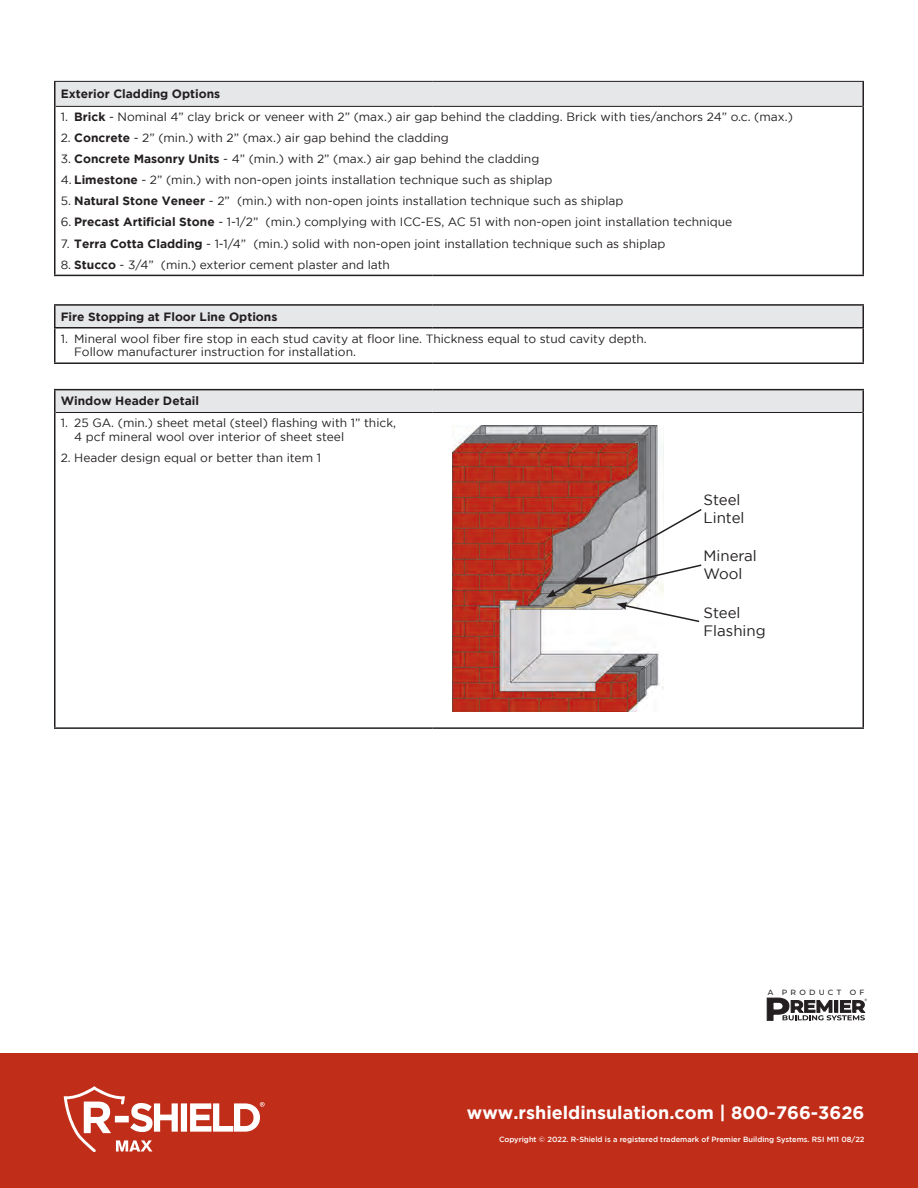
<style>
.page{position:relative;width:918px;height:1188px;background:#fff}
.page>*{position:absolute;margin:0;border:0;box-sizing:border-box;transform-origin:0 0}
.t1{font:700 18px "Gotham";color:#fff}
.t2{font:15px/18px "Gotham";color:#231f20}
.t3{font:12px/13.5px "Gotham";color:#231f20}
.t4{font:700 12px "Gotham";color:#231f20}
.t5{font:500 7.5px "Gotham";color:#fff}
.t6{font:500 7.5px "Montserrat";letter-spacing:.42em;color:#231f20}
.t7{font:500 3.45px "Montserrat";color:#231f20}
.s1{font-weight:700}
</style>
<div class="page">
<div style="left:0;top:1053px;width:918px;height:135px;background:#c02d19"></div>
<svg style="left:64px;top:1086px;width:201px;height:66px"></svg>
<svg style="left:767px;top:998px;width:98px;height:23px"></svg>
<div style="left:55px;top:81px;width:808px;height:25px;background:#e6e7e9"></div>
<hr style="left:54px;top:81px;width:378px;height:1px;background:#231f20">
<hr style="left:432px;top:81px;width:432px;height:1px;background:#231f20">
<hr style="left:56px;top:106px;width:376px;height:1px;background:#231f20">
<hr style="left:432px;top:106px;width:430px;height:1px;background:#231f20">
<hr style="left:54px;top:82px;width:2px;height:24px;background:#231f20">
<hr style="left:862px;top:82px;width:2px;height:24px;background:#231f20">
<hr style="left:54px;top:106px;width:2px;height:169px;background:#231f20">
<hr style="left:862px;top:106px;width:2px;height:169px;background:#231f20">
<hr style="left:54px;top:275px;width:378px;height:1px;background:#231f20">
<hr style="left:432px;top:275px;width:432px;height:1px;background:#231f20">
<div style="left:55px;top:305px;width:808px;height:23px;background:#e6e7e9"></div>
<hr style="left:54px;top:304px;width:378px;height:2px;background:#231f20">
<hr style="left:54px;top:306px;width:2px;height:21px;background:#231f20">
<hr style="left:432px;top:304px;width:432px;height:2px;background:#231f20">
<hr style="left:862px;top:306px;width:2px;height:21px;background:#231f20">
<hr style="left:54px;top:327px;width:378px;height:2px;background:#231f20">
<hr style="left:54px;top:329px;width:2px;height:33px;background:#231f20">
<hr style="left:432px;top:327px;width:432px;height:2px;background:#231f20">
<hr style="left:862px;top:329px;width:2px;height:33px;background:#231f20">
<hr style="left:54px;top:362px;width:378px;height:2px;background:#231f20">
<hr style="left:432px;top:362px;width:432px;height:2px;background:#231f20">
<div style="left:55px;top:390px;width:808px;height:23px;background:#e6e7e9"></div>
<hr style="left:54px;top:413px;width:2px;height:314px;background:#231f20">
<hr style="left:862px;top:413px;width:2px;height:314px;background:#231f20">
<hr style="left:54px;top:727px;width:378px;height:2px;background:#231f20">
<hr style="left:432px;top:727px;width:432px;height:2px;background:#231f20">
<hr style="left:54px;top:389px;width:378px;height:1px;background:#231f20">
<hr style="left:54px;top:390px;width:2px;height:23px;background:#231f20">
<hr style="left:432px;top:389px;width:432px;height:1px;background:#231f20">
<hr style="left:862px;top:390px;width:2px;height:23px;background:#231f20">
<hr style="left:56px;top:412px;width:376px;height:1px;background:#231f20">
<hr style="left:432px;top:412px;width:430px;height:1px;background:#231f20">
<img style="left:453px;top:425px;width:210px;height:286px">
<svg style="left:546px;top:507px;width:156px;height:116px"></svg>
<p class="t4" style="left:61px;top:87px;width:161px">Exterior Cladding Options</p>
<p class="t3" style="left:61px;top:110px;width:734px">1. <span class="s1">Brick</span> - Nominal 4” clay brick or veneer with 2” (max.) air gap behind the cladding. Brick with ties/anchors 24” o.c. (max.)</p>
<p class="t3" style="left:61px;top:131px;width:390px">2. <span class="s1">Concrete</span> - 2” (min.) with 2” (max.) air gap behind the cladding</p>
<p class="t3" style="left:61px;top:152px;width:480px">3. <span class="s1">Concrete Masonry Units</span> - 4” (min.) with 2” (max.) air gap behind the cladding</p>
<p class="t3" style="left:61px;top:173px;width:493px">4. <span class="s1">Limestone</span> - 2” (min.) with non-open joints installation technique such as shiplap</p>
<p class="t3" style="left:61px;top:194px;width:564px">5. <span class="s1">Natural Stone Veneer</span> - 2” (min.) with non-open joints installation technique such as shiplap</p>
<p class="t3" style="left:61px;top:215px;width:673px">6. <span class="s1">Precast Artificial Stone</span> - 1-1/2” (min.) complying with ICC-ES, AC 51 with non-open joint installation technique</p>
<p class="t3" style="left:61px;top:236px;width:606px">7. <span class="s1">Terra Cotta Cladding</span> - 1-1/4” (min.) solid with non-open joint installation technique such as shiplap</p>
<p class="t3" style="left:61px;top:257px;width:331px">8. <span class="s1">Stucco</span> - 3/4” (min.) exterior cement plaster and lath</p>
<p class="t4" style="left:61px;top:310px;width:218px">Fire Stopping at Floor Line Options</p>
<p class="t3" style="left:74px;top:331px;width:574px;text-indent:-14px">1. Mineral wool fiber fire stop in each stud cavity at floor line. Thickness equal to stud cavity depth.<br>Follow manufacturer instruction for installation.</p>
<p class="t4" style="left:61px;top:394px;width:140px">Window Header Detail</p>
<p class="t3" style="left:74px;top:416px;width:323px;text-indent:-14px">1. 25 GA. (min.) sheet metal (steel) flashing with 1” thick,<br>4 pcf mineral wool over interior of sheet steel</p>
<p class="t3" style="left:61px;top:451px;width:262px">2. Header design equal or better than item 1</p>
<p class="t2" style="left:703px;top:491px;width:43px">Steel<br>Lintel</p>
<p class="t2" style="left:703px;top:547px;width:55px">Mineral<br>Wool</p>
<p class="t2" style="left:703px;top:603px;width:64px">Steel<br>Flashing</p>
<p class="t6" style="left:768px;top:987px;width:98px">A PRODUCT OF</p>
<p class="t7" style="left:865px;top:998px;width:4px">®</p>
<h1 class="t1" style="left:467px;top:1102px;width:399px">www.rshieldinsulation.com | 800-766-3626</h1>
<p class="t5" style="left:499px;top:1135px;width:367px">Copyright © 2022. R-Shield is a registered trademark of Premier Building Systems. RSI M11 08/22</p>
</div>
